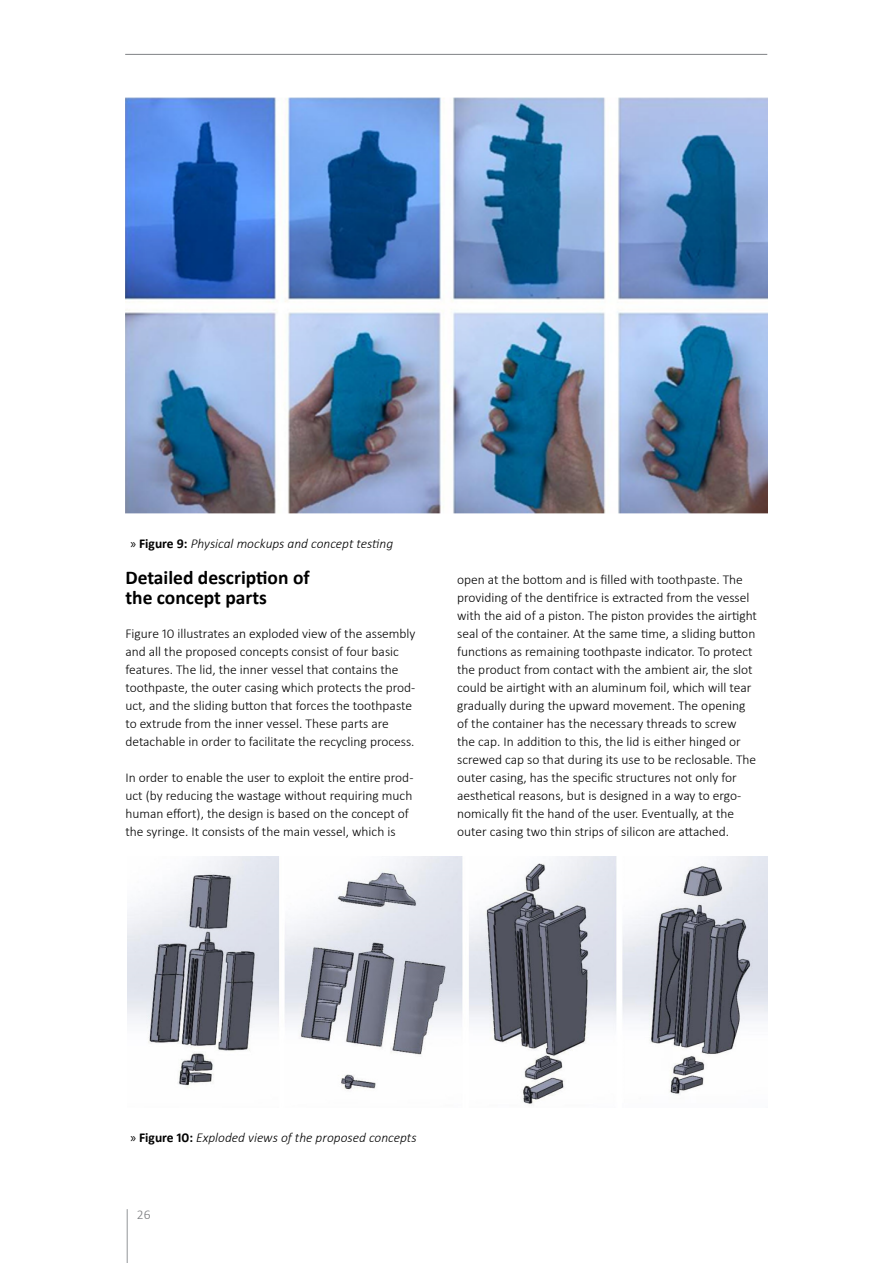
<style>
.page{position:relative;width:893px;height:1263px;background:#fff}
.page>*{position:absolute;margin:0;border:0;box-sizing:border-box;transform-origin:0 0}
.t1{font:700 19.5px/20.2px "Calibri";color:#000}
.t2{font:300 13.5px/18px "Calibri";color:#000}
.t3{font:italic 300 13.5px "Calibri";color:#000}
.t4{font:300 13.5px "Calibri";color:#77787b}
.s1{font-family:"Myriad Pro";font-weight:400;font-style:normal}
.s2{font-weight:700;font-style:normal}
</style>
<div class="page">
<hr style="left:125px;top:54px;width:642px;height:1px;background:#808285">
<hr style="left:127px;top:1209px;width:1px;height:54px;background:#939598">
<img style="left:125px;top:98px;width:642px;height:415px">
<img style="left:128px;top:856px;width:639px;height:248px">
<p class="t3" style="left:131px;top:535px;width:264px"><span class="s1">»</span> <span class="s2">Figure 9:</span> Physical mockups and concept testing</p>
<h1 class="t1" style="left:125px;top:567px;width:186px">Detailed description of the concept parts</h1>
<p class="t2" style="left:125px;top:624px;width:292px">Figure 10 illustrates an exploded view of the assembly and all the proposed concepts consist of four basic features. The lid, the inner vessel that contains the toothpaste, the outer casing which protects the prod&shy;uct, and the sliding button that forces the toothpaste to extrude from the inner vessel. These parts are detachable in order to facilitate the recycling process.</p>
<p class="t2" style="left:125px;top:768px;width:290px">In order to enable the user to exploit the entire prod&shy;uct (by reducing the wastage without requiring much human effort), the design is based on the concept of the syringe. It consists of the main vessel, which is</p>
<p class="t2" style="left:457px;top:570px;width:301px">open at the bottom and is filled with toothpaste. The providing of the dentifrice is extracted from the vessel with the aid of a piston. The piston provides the airtight seal of the container. At the same time, a sliding button functions as remaining toothpaste indicator. To protect the product from contact with the ambient air, the slot could be airtight with an aluminum foil, which will tear gradually during the upward movement. The opening of the container has the necessary threads to screw the cap. In addition to this, the lid is either hinged or screwed cap so that during its use to be reclosable. The outer casing, has the specific structures not only for aesthetical reasons, but is designed in a way to ergo&shy;nomically fit the hand of the user. Eventually, at the outer casing two thin strips of silicon are attached.</p>
<p class="t3" style="left:131px;top:1129px;width:287px"><span class="s1">»</span> <span class="s2">Figure 10:</span> Exploded views of the proposed concepts</p>
<p class="t4" style="left:137px;top:1206px;width:15px">26</p>
</div>
